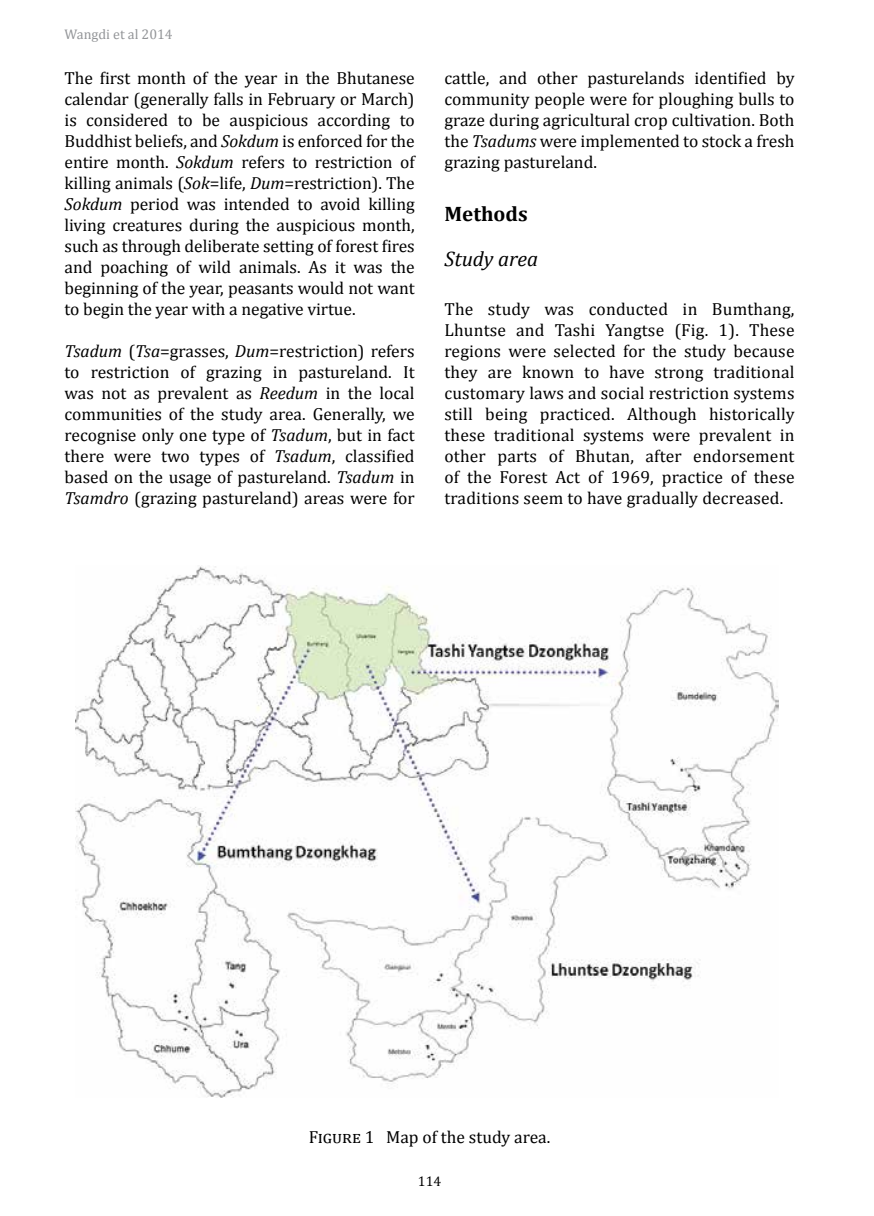
<style>
.page{position:relative;width:874px;height:1216px;background:#fff}
.page>*{position:absolute;margin:0;border:0;box-sizing:border-box;transform-origin:0 0}
.t1{font:italic 21px "Cambria";color:#000}
.t2{font:700 21px "Cambria";color:#000}
.t3{font:17.5px/21px "Cambria";color:#000;text-align:justify}
.t4{font:14px "Cambria";color:#939598}
.t5{font:14px "Cambria";color:#000}
.s1{font-style:italic}
</style>
<div class="page">
<img style="left:75px;top:566px;width:703px;height:531px">
<p class="t4" style="left:64px;top:26px;width:109px">Wangdi et al 2014</p>
<p class="t3" style="left:64px;top:67px;width:351px">The first month of the year in the Bhutanese calendar (generally falls in February or March) is considered to be auspicious according to Buddhist beliefs, and <span class="s1">Sokdum</span> is enforced for the entire month. <span class="s1">Sokdum</span> refers to restriction of killing animals (<span class="s1">Sok</span>=life, <span class="s1">Dum</span>=restriction). The <span class="s1">Sokdum</span> period was intended to avoid killing living creatures during the auspicious month, such as through deliberate setting of forest fires and poaching of wild animals. As it was the beginning of the year, peasants would not want to begin the year with a negative virtue.</p>
<p class="t3" style="left:64px;top:340px;width:351px"><span class="s1">Tsadum</span> (<span class="s1">Tsa</span>=grasses, <span class="s1">Dum</span>=restriction) refers to restriction of grazing in pastureland. It was not as prevalent as <span class="s1">Reedum</span> in the local communities of the study area. Generally, we recognise only one type of <span class="s1">Tsadum</span>, but in fact there were two types of <span class="s1">Tsadum</span>, classified based on the usage of pastureland. <span class="s1">Tsadum</span> in <span class="s1">Tsamdro</span> (grazing pastureland) areas were for</p>
<p class="t3" style="left:444px;top:67px;width:351px">cattle, and other pasturelands identified by community people were for ploughing bulls to graze during agricultural crop cultivation. Both the <span class="s1">Tsadums</span> were implemented to stock a fresh grazing pastureland.</p>
<p class="t2" style="left:444px;top:199px;width:85px">Methods</p>
<p class="t1" style="left:444px;top:244px;width:95px">Study area</p>
<p class="t3" style="left:444px;top:298px;width:351px">The study was conducted in Bumthang, Lhuntse and Tashi Yangtse (Fig. 1). These regions were selected for the study because they are known to have strong traditional customary laws and social restriction systems still being practiced. Although historically these traditional systems were prevalent in other parts of Bhutan, after endorsement of the Forest Act of 1969, practice of these traditions seem to have gradually decreased.</p>
<p class="t3" style="left:308px;top:1126px;width:243px">Figure 1 Map of the study area.</p>
<p class="t5" style="left:417px;top:1172px;width:25px">114</p>
</div>
